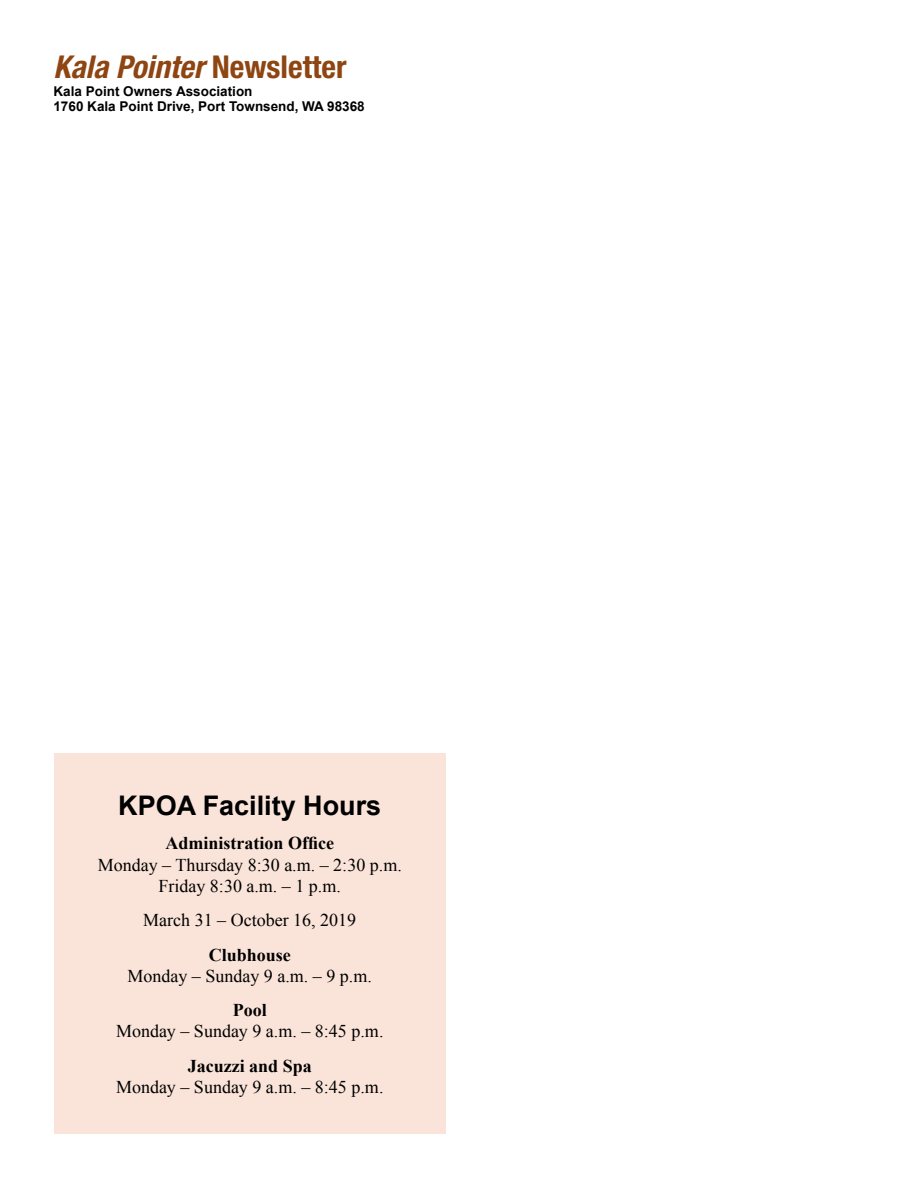
<style>
.page{position:relative;width:918px;height:1188px;background:#fff}
.page>*{position:absolute;margin:0;border:0;box-sizing:border-box;transform-origin:0 0}
.t1{font:italic 700 condensed 31.5px "Helvetica Neue";color:#8e4512}
.t2{font:700 27px "Arial";color:#000}
.t3{font:18px/21px "Times New Roman";color:#000;text-align:center}
.t4{font:700 18px "Times New Roman";color:#000}
.t5{font:700 13.5px/15px "Arial";color:#000}
.s1{font-style:normal}
</style>
<div class="page">
<div style="left:54px;top:754px;width:392px;height:380px;background:#fae4d9"></div>
<h1 class="t1" style="left:53px;top:48px;width:295px">Kala Pointer <span class="s1">Newsletter</span></h1>
<p class="t5" style="left:53px;top:84px;width:313px">Kala Point Owners Association<br>1760 Kala Point Drive, Port Townsend, WA 98368</p>
<h2 class="t2" style="left:118px;top:788px;width:265px">KPOA Facility Hours</h2>
<p class="t4" style="left:166px;top:831px;width:170px">Administration Office</p>
<p class="t3" style="left:98px;top:854px;width:306px">Monday – Thursday 8:30 a.m. – 2:30 p.m.<br>Friday 8:30 a.m. – 1 p.m.</p>
<p class="t3" style="left:143px;top:909px;width:214px">March 31 – October 16, 2019</p>
<p class="t4" style="left:209px;top:942px;width:84px">Clubhouse</p>
<p class="t3" style="left:128px;top:965px;width:246px">Monday – Sunday 9 a.m. – 9 p.m.</p>
<p class="t4" style="left:233px;top:998px;width:36px">Pool</p>
<p class="t3" style="left:116px;top:1020px;width:269px">Monday – Sunday 9 a.m. – 8:45 p.m.</p>
<p class="t4" style="left:188px;top:1053px;width:126px">Jacuzzi and Spa</p>
<p class="t3" style="left:116px;top:1076px;width:269px">Monday – Sunday 9 a.m. – 8:45 p.m.</p>
</div>
